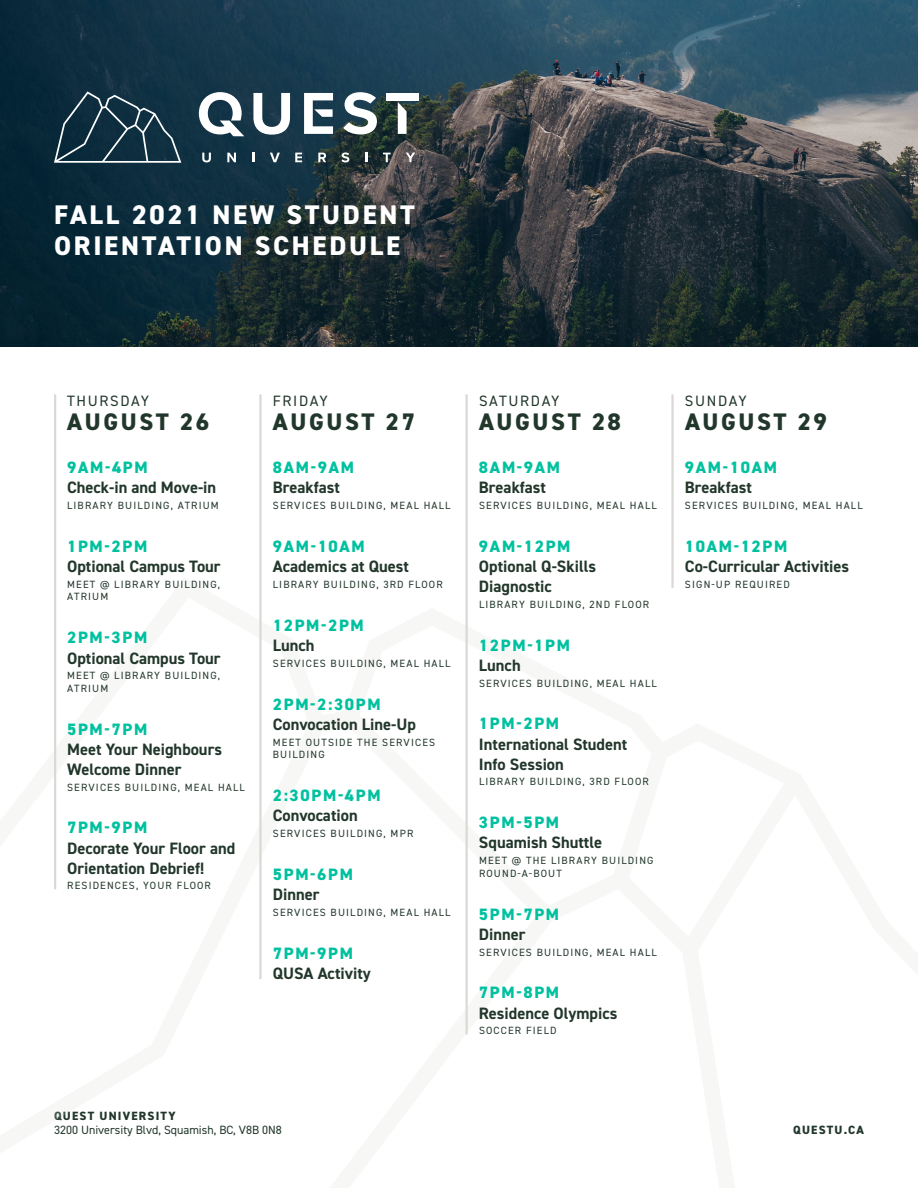
<style>
.page{position:relative;width:918px;height:1188px;background:#fff}
.page>*{position:absolute;margin:0;border:0;box-sizing:border-box;transform-origin:0 0}
.t1{font:800 27px "DIN2014";letter-spacing:.1em;color:#fff}
.t2{font:800 24px "DIN2014";letter-spacing:.11em;color:#22372b}
.t3{font:700 16.5px/19.8px "DIN2014";color:#22372b}
.t4{font:800 16.5px "DIN2014";letter-spacing:.105em;color:#00c19f}
.t5{font:15px "DIN2014";letter-spacing:.11em;color:#22372b}
.t6{font:12px "DIN2014";color:#22372b}
.t7{font:800 12px "DIN2014";letter-spacing:.1em;color:#22372b}
.t8{font:10.5px/12.6px "DIN2014";letter-spacing:.11em;color:#22372b}
</style>
<div class="page">
<svg style="left:0;top:0;width:918px;height:347px;background:#243a44"></svg>
<svg style="left:202px;top:153px;width:9px;height:9px"></svg>
<svg style="left:227px;top:153px;width:9px;height:9px"></svg>
<svg style="left:252px;top:153px;width:2px;height:9px"></svg>
<svg style="left:270px;top:153px;width:10px;height:9px"></svg>
<svg style="left:295px;top:153px;width:7px;height:9px"></svg>
<svg style="left:318px;top:153px;width:8px;height:9px"></svg>
<svg style="left:341px;top:152px;width:8px;height:10px"></svg>
<svg style="left:365px;top:153px;width:2px;height:9px"></svg>
<svg style="left:383px;top:153px;width:8px;height:9px"></svg>
<svg style="left:406px;top:153px;width:9px;height:9px"></svg>
<svg style="left:54px;top:91px;width:127px;height:72px;background:#274453"></svg>
<svg style="left:253px;top:93px;width:37px;height:42px"></svg>
<svg style="left:398px;top:102px;width:9px;height:32px"></svg>
<div style="left:386px;top:93px;width:32px;height:8px;background:#fff"></div>
<svg style="left:304px;top:93px;width:29px;height:41px"></svg>
<svg style="left:343px;top:92px;width:34px;height:42px"></svg>
<svg style="left:199px;top:92px;width:45px;height:44px"></svg>
<hr style="left:54px;top:394px;width:2px;height:495px;background:#dad9d6">
<hr style="left:259px;top:394px;width:3px;height:585px;background:#dad9d6">
<hr style="left:465px;top:394px;width:3px;height:640px;background:#dad9d6">
<hr style="left:671px;top:394px;width:3px;height:194px;background:#dad9d6">
<p class="t1" style="left:54px;top:196px;width:362px">FALL 2021 NEW STUDENT</p>
<p class="t1" style="left:54px;top:228px;width:348px">ORIENTATION SCHEDULE</p>
<p class="t5" style="left:67px;top:392px;width:83px">THURSDAY</p>
<p class="t2" style="left:67px;top:406px;width:143px">AUGUST 26</p>
<p class="t5" style="left:273px;top:392px;width:56px">FRIDAY</p>
<p class="t2" style="left:273px;top:406px;width:143px">AUGUST 27</p>
<p class="t5" style="left:479px;top:392px;width:82px">SATURDAY</p>
<p class="t2" style="left:479px;top:406px;width:143px">AUGUST 28</p>
<p class="t5" style="left:685px;top:392px;width:63px">SUNDAY</p>
<p class="t2" style="left:685px;top:406px;width:143px">AUGUST 29</p>
<p class="t4" style="left:67px;top:456px;width:82px">9AM-4PM</p>
<p class="t4" style="left:273px;top:456px;width:83px">8AM-9AM</p>
<p class="t4" style="left:479px;top:456px;width:83px">8AM-9AM</p>
<p class="t4" style="left:685px;top:456px;width:94px">9AM-10AM</p>
<p class="t3" style="left:67px;top:478px;width:151px">Check-in and Move-in</p>
<p class="t3" style="left:273px;top:478px;width:69px">Breakfast</p>
<p class="t3" style="left:479px;top:478px;width:69px">Breakfast</p>
<p class="t3" style="left:685px;top:478px;width:69px">Breakfast</p>
<p class="t8" style="left:67px;top:499px;width:153px">LIBRARY BUILDING, ATRIUM</p>
<p class="t8" style="left:273px;top:499px;width:179px">SERVICES BUILDING, MEAL HALL</p>
<p class="t8" style="left:479px;top:499px;width:179px">SERVICES BUILDING, MEAL HALL</p>
<p class="t8" style="left:685px;top:499px;width:179px">SERVICES BUILDING, MEAL HALL</p>
<p class="t4" style="left:67px;top:535px;width:82px">1PM-2PM</p>
<p class="t4" style="left:273px;top:535px;width:94px">9AM-10AM</p>
<p class="t4" style="left:479px;top:535px;width:93px">9AM-12PM</p>
<p class="t4" style="left:685px;top:535px;width:104px">10AM-12PM</p>
<p class="t3" style="left:67px;top:556px;width:155px">Optional Campus Tour</p>
<p class="t8" style="left:67px;top:578px;width:154px">MEET @ LIBRARY BUILDING,<br>ATRIUM</p>
<p class="t3" style="left:273px;top:556px;width:138px">Academics at Quest</p>
<p class="t8" style="left:273px;top:578px;width:171px">LIBRARY BUILDING, 3RD FLOOR</p>
<p class="t3" style="left:479px;top:556px;width:119px">Optional Q-Skills<br>Diagnostic</p>
<p class="t8" style="left:479px;top:598px;width:172px">LIBRARY BUILDING, 2ND FLOOR</p>
<p class="t3" style="left:685px;top:556px;width:166px">Co-Curricular Activities</p>
<p class="t8" style="left:685px;top:578px;width:106px">SIGN-UP REQUIRED</p>
<p class="t4" style="left:67px;top:627px;width:82px">2PM-3PM</p>
<p class="t3" style="left:67px;top:648px;width:155px">Optional Campus Tour</p>
<p class="t8" style="left:67px;top:669px;width:154px">MEET @ LIBRARY BUILDING,<br>ATRIUM</p>
<p class="t4" style="left:273px;top:614px;width:93px">12PM-2PM</p>
<p class="t3" style="left:273px;top:635px;width:43px">Lunch</p>
<p class="t8" style="left:273px;top:657px;width:179px">SERVICES BUILDING, MEAL HALL</p>
<p class="t4" style="left:479px;top:634px;width:93px">12PM-1PM</p>
<p class="t3" style="left:479px;top:655px;width:43px">Lunch</p>
<p class="t8" style="left:479px;top:676px;width:179px">SERVICES BUILDING, MEAL HALL</p>
<p class="t4" style="left:273px;top:693px;width:109px">2PM-2:30PM</p>
<p class="t4" style="left:67px;top:718px;width:82px">5PM-7PM</p>
<p class="t3" style="left:273px;top:714px;width:145px">Convocation Line-Up</p>
<p class="t4" style="left:479px;top:713px;width:82px">1PM-2PM</p>
<p class="t3" style="left:67px;top:739px;width:156px">Meet Your Neighbours<br>Welcome Dinner</p>
<p class="t8" style="left:273px;top:736px;width:164px">MEET OUTSIDE THE SERVICES<br>BUILDING</p>
<p class="t3" style="left:479px;top:734px;width:150px">International Student<br>Info Session</p>
<p class="t8" style="left:67px;top:781px;width:179px">SERVICES BUILDING, MEAL HALL</p>
<p class="t4" style="left:273px;top:784px;width:109px">2:30PM-4PM</p>
<p class="t8" style="left:479px;top:775px;width:171px">LIBRARY BUILDING, 3RD FLOOR</p>
<p class="t4" style="left:67px;top:817px;width:82px">7PM-9PM</p>
<p class="t3" style="left:67px;top:838px;width:170px">Decorate Your Floor and<br>Orientation Debrief!</p>
<p class="t8" style="left:67px;top:879px;width:145px">RESIDENCES, YOUR FLOOR</p>
<p class="t3" style="left:273px;top:806px;width:86px">Convocation</p>
<p class="t8" style="left:273px;top:827px;width:142px">SERVICES BUILDING, MPR</p>
<p class="t4" style="left:273px;top:863px;width:82px">5PM-6PM</p>
<p class="t3" style="left:273px;top:885px;width:48px">Dinner</p>
<p class="t4" style="left:479px;top:811px;width:82px">3PM-5PM</p>
<p class="t3" style="left:479px;top:833px;width:125px">Squamish Shuttle</p>
<p class="t8" style="left:479px;top:854px;width:176px">MEET @ THE LIBRARY BUILDING<br>ROUND-A-BOUT</p>
<p class="t8" style="left:273px;top:906px;width:179px">SERVICES BUILDING, MEAL HALL</p>
<p class="t4" style="left:479px;top:903px;width:82px">5PM-7PM</p>
<p class="t3" style="left:479px;top:924px;width:48px">Dinner</p>
<p class="t4" style="left:273px;top:942px;width:82px">7PM-9PM</p>
<p class="t8" style="left:479px;top:945px;width:179px">SERVICES BUILDING, MEAL HALL</p>
<p class="t3" style="left:273px;top:963px;width:99px">QUSA Activity</p>
<p class="t4" style="left:479px;top:982px;width:82px">7PM-8PM</p>
<p class="t3" style="left:479px;top:1003px;width:140px">Residence Olympics</p>
<p class="t8" style="left:479px;top:1024px;width:79px">SOCCER FIELD</p>
<p class="t7" style="left:54px;top:1107px;width:123px">QUEST UNIVERSITY</p>
<p class="t6" style="left:54px;top:1122px;width:229px">3200 University Blvd, Squamish, BC, V8B 0N8</p>
<p class="t7" style="left:793px;top:1122px;width:72px">QUESTU.CA</p>
</div>
